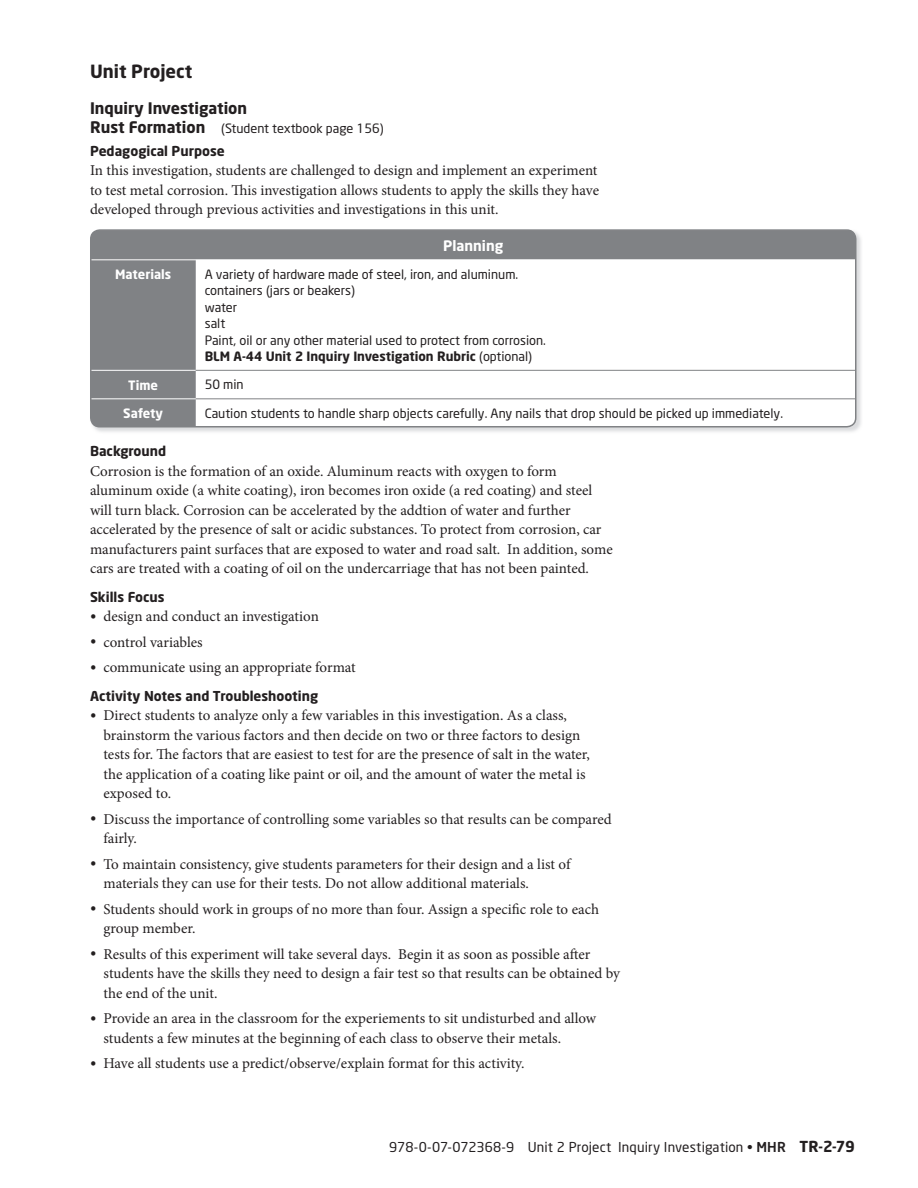
<style>
.page{position:relative;width:918px;height:1188px;background:#fff}
.page>*{position:absolute;margin:0;border:0;box-sizing:border-box;transform-origin:0 0}
.t1{font:700 18px "Neo Sans";color:#231f20}
.t2{font:700 15.75px "Neo Sans";color:#231f20}
.t3{font:15px/19.5px "Minion Pro";color:#231f20}
.t4{font:700 14.25px "Neo Sans";color:#fff}
.t5{font:700 13.5px "Neo Sans";color:#231f20}
.t6{font:13.5px "Neo Sans";letter-spacing:.005em;color:#231f20}
.t7{font:12.75px/16.5px "Neo Sans";color:#231f20}
.t8{font:700 12.75px "Neo Sans";color:#fff}
.s1{font-weight:700;font-size:15.75px}
.s2{font-weight:700}
.s3{font-size:16.5px}
.s4{font-weight:500}
.s5{font-weight:700;font-size:15px}
</style>
<div class="page">
<img style="left:90px;top:232px;width:771px;height:200px">
<svg style="left:91px;top:230px;width:765px;height:197px;fill:#808285"></svg>
<svg style="left:93px;top:259px;width:760px;height:141px"></svg>
<div style="left:90px;top:229px;width:766px;height:199px;border:2px solid #808285;border-radius:9px"></div>
<p class="t1" style="left:90px;top:64px;width:104px">Unit Project</p>
<p class="t2" style="left:90px;top:102px;width:159px">Inquiry Investigation</p>
<p class="t7" style="left:90px;top:122px;width:295px"><span class="s1">Rust Formation</span> (Student textbook page 156)</p>
<p class="t5" style="left:90px;top:145px;width:136px">Pedagogical Purpose</p>
<p class="t3" style="left:90px;top:162px;width:511px;text-align:justify">In this investigation, students are challenged to design and implement an experiment to test metal corrosion. This investigation allows students to apply the skills they have developed through previous activities and investigations in this unit.</p>
<p class="t4" style="left:443px;top:240px;width:62px">Planning</p>
<p class="t8" style="left:115px;top:269px;width:58px">Materials</p>
<p class="t7" style="left:205px;top:267px;width:343px">A variety of hardware made of steel, iron, and aluminum. containers (jars or beakers)<br>water<br>salt<br>Paint, oil or any other material used to protect from corrosion.<br><span class="s2">BLM A-44 Unit 2 Inquiry Investigation Rubric</span> (optional)</p>
<p class="t8" style="left:128px;top:380px;width:31px">Time</p>
<p class="t7" style="left:205px;top:378px;width:41px">50 min</p>
<p class="t8" style="left:123px;top:408px;width:41px">Safety</p>
<p class="t7" style="left:205px;top:406px;width:580px">Caution students to handle sharp objects carefully. Any nails that drop should be picked up immediately.</p>
<p class="t5" style="left:90px;top:445px;width:78px">Background</p>
<p class="t3" style="left:90px;top:462px;width:524px">Corrosion is the formation of an oxide. Aluminum reacts with oxygen to form aluminum oxide (a white coating), iron becomes iron oxide (a red coating) and steel will turn black. Corrosion can be accelerated by the addtion of water and further accelerated by the presence of salt or acidic substances. To protect from corrosion, car manufacturers paint surfaces that are exposed to water and road salt. In addition, some cars are treated with a coating of oil on the undercarriage that has not been painted.</p>
<p class="t5" style="left:90px;top:591px;width:76px">Skills Focus</p>
<p class="t3" style="left:90px;top:608px;width:230px"><span class="s3">•</span> design and conduct an investigation</p>
<p class="t3" style="left:90px;top:633px;width:114px"><span class="s3">•</span> control variables</p>
<p class="t3" style="left:90px;top:659px;width:267px"><span class="s3">•</span> communicate using an appropriate format</p>
<p class="t5" style="left:90px;top:690px;width:230px">Activity Notes and Troubleshooting</p>
<p class="t3" style="left:103px;top:707px;width:488px;text-indent:-13px"><span class="s3">•</span> Direct students to analyze only a few variables in this investigation. As a class, brainstorm the various factors and then decide on two or three factors to design tests for. The factors that are easiest to test for are the presence of salt in the water, the application of a coating like paint or oil, and the amount of water the metal is exposed to.</p>
<p class="t3" style="left:104px;top:810px;width:510px;text-indent:-14px"><span class="s3">•</span> Discuss the importance of controlling some variables so that results can be compared fairly.</p>
<p class="t3" style="left:104px;top:855px;width:468px;text-indent:-14px"><span class="s3">•</span> To maintain consistency, give students parameters for their design and a list of materials they can use for their tests. Do not allow additional materials.</p>
<p class="t3" style="left:104px;top:900px;width:497px;text-indent:-14px"><span class="s3">•</span> Students should work in groups of no more than four. Assign a specific role to each group member.</p>
<p class="t3" style="left:104px;top:945px;width:518px;text-indent:-14px"><span class="s3">•</span> Results of this experiment will take several days. Begin it as soon as possible after students have the skills they need to design a fair test so that results can be obtained by the end of the unit.</p>
<p class="t3" style="left:104px;top:1010px;width:494px;text-indent:-14px"><span class="s3">•</span> Provide an area in the classroom for the experiements to sit undisturbed and allow students a few minutes at the beginning of each class to observe their metals.</p>
<p class="t3" style="left:90px;top:1055px;width:436px"><span class="s3">•</span> Have all students use a predict/observe/explain format for this activity.</p>
<p class="t6" style="left:389px;top:1142px;width:467px">978-0-07-072368-9 Unit 2 Project Inquiry Investigation • <span class="s4">MHR</span> <span class="s5">TR-2-79</span></p>
</div>
